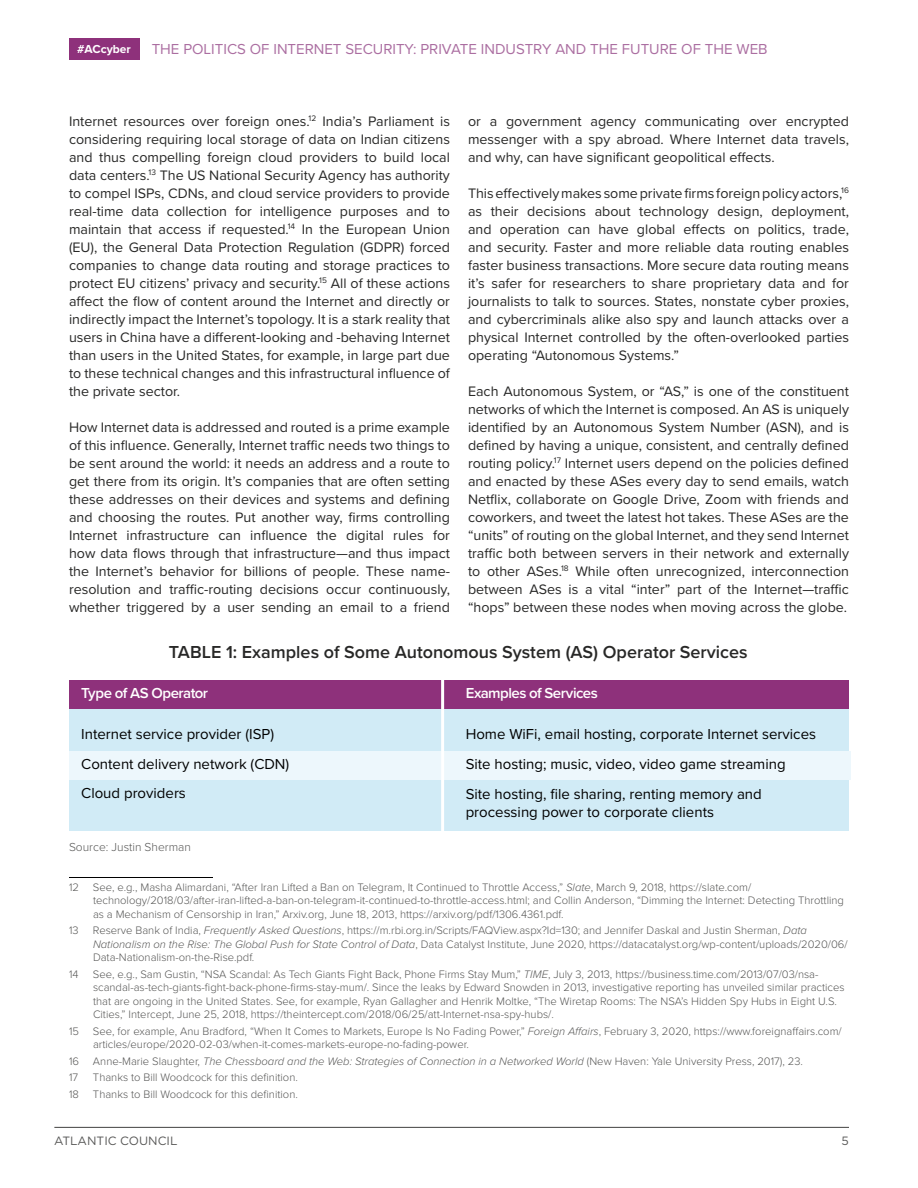
<style>
.page{position:relative;width:918px;height:1188px;background:#fff}
.page>*{position:absolute;margin:0;border:0;box-sizing:border-box;transform-origin:0 0}
.illustration_head{font:600 18px "Proxima Nova";color:#282827}
.t1{font:15px/18px "Proxima Nova";color:#000}
.t2{font:15px "Proxima Nova";color:#ab6ea1}
.Chapter_Head{font:600 15px "Proxima Nova";letter-spacing:-.035em;color:#fff}
.Body{font:14.25px/18px "Proxima Nova";color:#282827;text-align:justify}
.Caption{font:300 12px "Proxima Nova";color:#575756}
.t3{font:12px "Gotham";color:#575756}
.t4{font:700 12px "Proxima Nova";color:#fff}
.Footnote{font:300 11.25px/13.5px "Proxima Nova";color:#575756}
.Footnote-2{font:italic 300 11.25px "Proxima Nova";color:#575756}
.s1{font-style:italic}
.s2{font-style:normal}
</style>
<div class="page">
<div style="left:69px;top:38px;width:70px;height:21px;background:#8e317b"></div>
<hr style="left:54px;top:1127px;width:795px;height:1px;background:#575756">
<hr style="left:69px;top:877px;width:144px;height:1px;background:#000">
<div style="left:69px;top:681px;width:780px;height:150px;background:#d1ebf6"></div>
<div style="left:69px;top:681px;width:780px;height:28px;background:#8e317b"></div>
<div style="left:69px;top:751px;width:781px;height:29px;background:#edf7fc"></div>
<hr style="left:441px;top:676px;width:3px;height:161px;background:#fff">
<p class="t4" style="left:77px;top:41px;width:55px">#ACcyber</p>
<p class="t2" style="left:152px;top:38px;width:617px">THE POLITICS OF INTERNET SECURITY: PRIVATE INDUSTRY AND THE FUTURE OF THE WEB</p>
<p class="Body" style="left:69px;top:112px;width:383px">Internet resources over foreign ones.<sup>12</sup> India’s Parliament is considering requiring local storage of data on Indian citizens and thus compelling foreign cloud providers to build local data centers.<sup>13</sup> The US National Security Agency has authority to compel ISPs, CDNs, and cloud service providers to provide real-time data collection for intelligence purposes and to maintain that access if requested.<sup>14</sup> In the European Union (EU), the General Data Protection Regulation (GDPR) forced companies to change data routing and storage practices to protect EU citizens’ privacy and security.<sup>15</sup> All of these actions affect the flow of content around the Internet and directly or indirectly impact the Internet’s topology. It is a stark reality that users in China have a different-looking and -behaving Internet than users in the United States, for example, in large part due to these technical changes and this infrastructural influence of the private sector.</p>
<p class="Body" style="left:69px;top:418px;width:383px">How Internet data is addressed and routed is a prime example of this influence. Generally, Internet traffic needs two things to be sent around the world: it needs an address and a route to get there from its origin. It’s companies that are often setting these addresses on their devices and systems and defining and choosing the routes. Put another way, firms controlling Internet infrastructure can influence the digital rules for how data flows through that infrastructure—and thus impact the Internet’s behavior for billions of people. These name&shy;resolution and traffic-routing decisions occur continuously, whether triggered by a user sending an email to a friend</p>
<p class="Body" style="left:468px;top:112px;width:383px">or a government agency communicating over encrypted messenger with a spy abroad. Where Internet data travels, and why, can have significant geopolitical effects.</p>
<p class="Body" style="left:468px;top:184px;width:383px">This effectively makes some private firms foreign policy actors,<sup>16 </sup>as their decisions about technology design, deployment, and operation can have global effects on politics, trade, and security. Faster and more reliable data routing enables faster business transactions. More secure data routing means it’s safer for researchers to share proprietary data and for journalists to talk to sources. States, nonstate cyber proxies, and cybercriminals alike also spy and launch attacks over a physical Internet controlled by the often-overlooked parties operating “Autonomous Systems.”</p>
<p class="Body" style="left:468px;top:382px;width:383px">Each Autonomous System, or “AS,” is one of the constituent networks of which the Internet is composed. An AS is uniquely identified by an Autonomous System Number (ASN), and is defined by having a unique, consistent, and centrally defined routing policy.<sup>17</sup> Internet users depend on the policies defined and enacted by these ASes every day to send emails, watch Netflix, collaborate on Google Drive, Zoom with friends and coworkers, and tweet the latest hot takes. These ASes are the “units” of routing on the global Internet, and they send Internet traffic both between servers in their network and externally to other ASes.<sup>18</sup> While often unrecognized, interconnection between ASes is a vital “inter” part of the Internet—traffic “hops” between these nodes when moving across the globe.</p>
<p class="illustration_head" style="left:169px;top:638px;width:581px">TABLE 1: Examples of Some Autonomous System (AS) Operator Services</p>
<p class="Chapter_Head" style="left:81px;top:682px;width:128px">Type of AS Operator</p>
<p class="Chapter_Head" style="left:466px;top:682px;width:134px">Examples of Services</p>
<p class="t1" style="left:81px;top:724px;width:194px">Internet service provider (ISP)</p>
<p class="t1" style="left:81px;top:754px;width:210px">Content delivery network (CDN)</p>
<p class="t1" style="left:81px;top:784px;width:106px">Cloud providers</p>
<p class="t1" style="left:466px;top:724px;width:352px">Home WiFi, email hosting, corporate Internet services</p>
<p class="t1" style="left:466px;top:754px;width:322px">Site hosting; music, video, video game streaming</p>
<p class="t1" style="left:466px;top:784px;width:298px">Site hosting, file sharing, renting memory and processing power to corporate clients</p>
<p class="Caption" style="left:69px;top:838px;width:123px">Source: Justin Sherman</p>
<p class="Footnote" style="left:93px;top:880px;width:752px;text-indent:-24px">12 See, e.g., Masha Alimardani, “After Iran Lifted a Ban on Telegram, It Continued to Throttle Access,” <span class="s1">Slate</span>, March 9, 2018, https://slate.com/ technology/2018/03/after-iran-lifted-a-ban-on-telegram-it-continued-to-throttle-access.html; and Collin Anderson, “Dimming the Internet: Detecting Throttling as a Mechanism of Censorship in Iran,” Arxiv.org, June 18, 2013, https://arxiv.org/pdf/1306.4361.pdf.</p>
<p class="Footnote" style="left:69px;top:923px;width:11px">13</p>
<p class="Footnote" style="left:93px;top:923px;width:756px">Reserve Bank of India, <span class="s1">Frequently Asked Questions</span>, https://m.rbi.org.in/Scripts/FAQView.aspx?Id=130; and Jennifer Daskal and Justin Sherman, <span class="s1">Data<br>Nationalism on the Rise: The Global Push for State Control of Data</span>, Data Catalyst Institute, June 2020, https://datacatalyst.org/wp-content/uploads/2020/06/<br>Data-Nationalism-on-the-Rise.pdf.</p>
<p class="Footnote" style="left:69px;top:967px;width:11px">14</p>
<p class="Footnote" style="left:93px;top:967px;width:753px">See, e.g., Sam Gustin, “NSA Scandal: As Tech Giants Fight Back, Phone Firms Stay Mum,” <span class="s1">TIME</span>, July 3, 2013, https://business.time.com/2013/07/03/nsa&shy;scandal-as-tech-giants-fight-back-phone-firms-stay-mum/. Since the leaks by Edward Snowden in 2013, investigative reporting has unveiled similar practices that are ongoing in the United States. See, for example, Ryan Gallagher and Henrik Moltke, “The Wiretap Rooms: The NSA’s Hidden Spy Hubs in Eight U.S.<br>Cities,” Intercept, June 25, 2018, https://theintercept.com/2018/06/25/att-Internet-nsa-spy-hubs/.</p>
<p class="Footnote" style="left:93px;top:1024px;width:750px;text-indent:-24px">15 See, for example, Anu Bradford, “When It Comes to Markets, Europe Is No Fading Power,” <span class="s1">Foreign Affairs</span>, February 3, 2020, https://www.foreignaffairs.com/ articles/europe/2020-02-03/when-it-comes-markets-europe-no-fading-power.</p>
<p class="Footnote-2" style="left:69px;top:1053px;width:736px"><span class="s2">16 Anne-Marie Slaughter,</span> The Chessboard and the Web: Strategies of Connection in a Networked World <span class="s2">(New Haven: Yale University Press, 2017), 23.</span></p>
<p class="Footnote" style="left:69px;top:1070px;width:11px">17</p>
<p class="Footnote" style="left:93px;top:1070px;width:206px">Thanks to Bill Woodcock for this definition.</p>
<p class="Footnote" style="left:69px;top:1087px;width:11px">18</p>
<p class="Footnote" style="left:93px;top:1087px;width:206px">Thanks to Bill Woodcock for this definition.</p>
<p class="t3" style="left:54px;top:1133px;width:125px">ATLANTIC COUNCIL</p>
<p class="t3" style="left:842px;top:1133px;width:9px">5</p>
</div>
